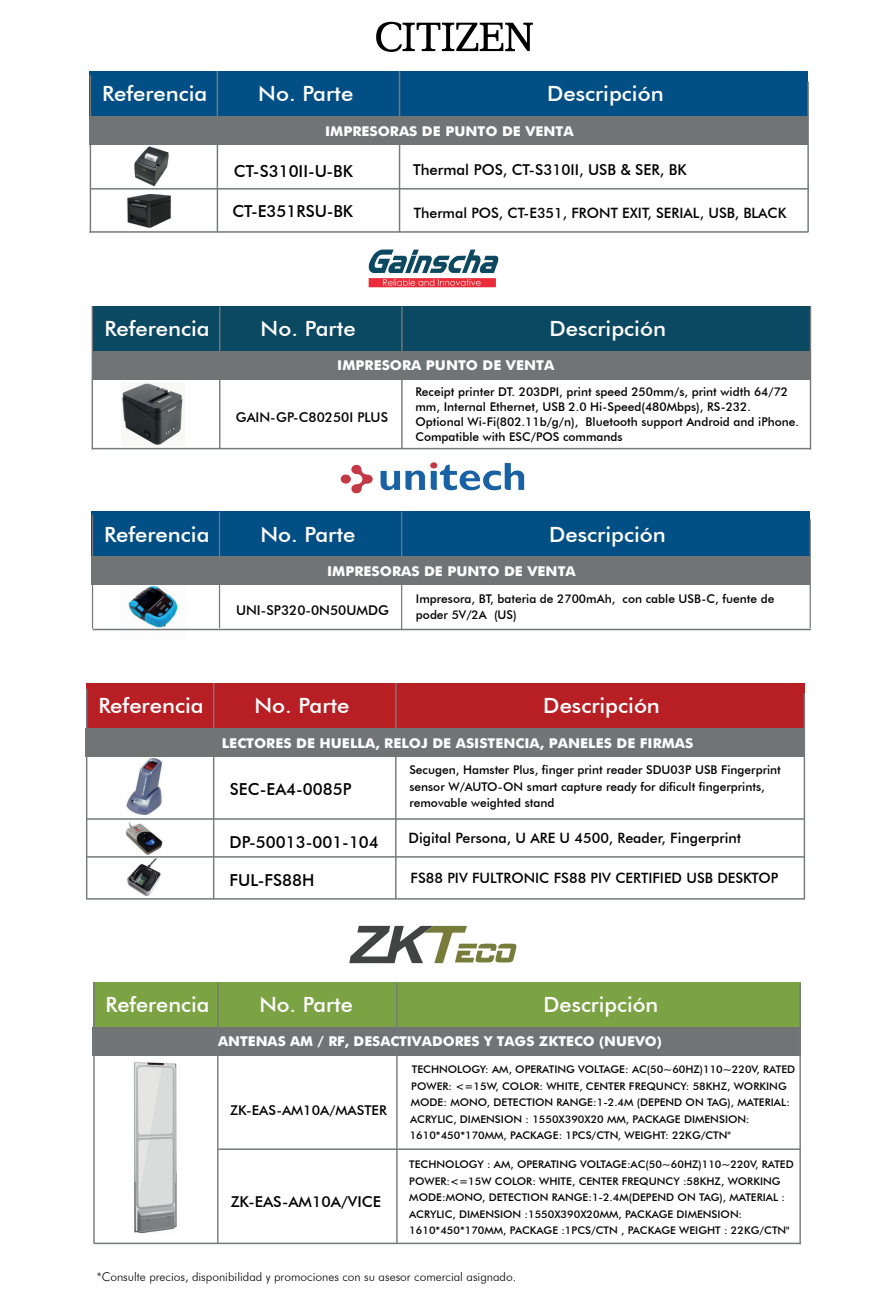
<style>
.page{position:relative;width:893px;height:1314px;background:#fff}
.page>*{position:absolute;margin:0;border:0;box-sizing:border-box;transform-origin:0 0}
.t1{font:500 21px "Futura BT";color:#fff;scale:1.05 1}
.t2{font:500 21px "Futura BT";color:#fff;scale:1.04 1}
.t3{font:500 16.5px "Futura BT";color:#000001}
.t4{font:500 15px "Futura BT";color:#000001}
.t5{font:500 15px "Futura BT";color:#000001;scale:1.04 1}
.t6{font:500 14.25px "Futura BT";color:#000001}
.t7{font:700 13.5px "Futura";color:#fff;scale:1.05 1}
.t8{font:700 13.5px "Futura";color:#fff;scale:1.04 1}
.t9{font:500 13.5px "Futura BT";color:#000001}
.t10{font:500 13.5px "Futura BT";color:#000001;scale:1.04 1}
.t11{font:500 12px/15px "Futura BT";color:#000001}
.t12{font:300 12px "Futura BT";color:#000001}
.t13{font:500 10.5px/16.5px "Futura BT";color:#000001;scale:1.04 1}
</style>
<div class="page">
<img style="left:120px;top:585px;width:66px;height:46px">
<img style="left:102px;top:1055px;width:100px;height:179px">
<img style="left:121px;top:383px;width:62px;height:62px">
<img style="left:128px;top:858px;width:33px;height:37px">
<img style="left:126px;top:758px;width:36px;height:57px">
<img style="left:134px;top:146px;width:35px;height:40px">
<img style="left:126px;top:822px;width:36px;height:33px">
<img style="left:118px;top:189px;width:63px;height:39px">
<div style="left:89px;top:71px;width:719px;height:45px;background:#014f85"></div>
<hr style="left:90px;top:75px;width:1px;height:158px;background:#75797b">
<hr style="left:217px;top:71px;width:1px;height:161px;background:#75797b">
<hr style="left:399px;top:71px;width:1px;height:161px;background:#75797b">
<hr style="left:807px;top:81px;width:2px;height:151px;background:#75797b">
<div style="left:89px;top:116px;width:719px;height:28px;background:#707475"></div>
<hr style="left:91px;top:188px;width:718px;height:1px;background:#75797b">
<hr style="left:90px;top:231px;width:718px;height:2px;background:#75797b">
<svg style="left:376px;top:22px;width:157px;height:30px"></svg>
<div style="left:93px;top:306px;width:717px;height:46px;background:#0b4862"></div>
<hr style="left:219px;top:306px;width:1px;height:142px;background:#75797b">
<hr style="left:401px;top:306px;width:2px;height:142px;background:#75797b">
<hr style="left:810px;top:306px;width:1px;height:143px;background:#75797b">
<div style="left:92px;top:351px;width:718px;height:29px;background:#707475"></div>
<hr style="left:92px;top:448px;width:718px;height:1px;background:#75797b">
<hr style="left:92px;top:306px;width:1px;height:143px;background:#75797b">
<div style="left:86px;top:683px;width:718px;height:45px;background:#b81f24"></div>
<hr style="left:86px;top:688px;width:1px;height:210px;background:#75797b">
<hr style="left:213px;top:683px;width:1px;height:216px;background:#75797b">
<hr style="left:395px;top:683px;width:2px;height:216px;background:#75797b">
<hr style="left:804px;top:693px;width:1px;height:206px;background:#75797b">
<div style="left:85px;top:728px;width:719px;height:28px;background:#707475"></div>
<hr style="left:86px;top:818px;width:718px;height:1px;background:#75797b">
<hr style="left:86px;top:856px;width:719px;height:1px;background:#75797b">
<hr style="left:86px;top:898px;width:719px;height:1px;background:#75797b">
<div style="left:93px;top:982px;width:708px;height:45px;background:#7ba243"></div>
<div style="left:93px;top:1027px;width:708px;height:28px;background:#707475"></div>
<hr style="left:93px;top:981px;width:2px;height:262px;background:#75797b">
<hr style="left:217px;top:982px;width:2px;height:261px;background:#75797b">
<hr style="left:396px;top:982px;width:2px;height:261px;background:#75797b">
<hr style="left:799px;top:983px;width:2px;height:261px;background:#75797b">
<hr style="left:218px;top:1148px;width:582px;height:1px;background:#75797b">
<hr style="left:94px;top:1242px;width:707px;height:2px;background:#75797b">
<svg style="left:349px;top:925px;width:168px;height:38px"></svg>
<img style="left:368px;top:249px;width:131px;height:39px">
<img style="left:340px;top:462px;width:185px;height:32px">
<div style="left:91px;top:511px;width:719px;height:46px;background:#014f85"></div>
<hr style="left:92px;top:515px;width:1px;height:113px;background:#75797b">
<hr style="left:219px;top:511px;width:1px;height:117px;background:#75797b">
<hr style="left:401px;top:511px;width:1px;height:118px;background:#75797b">
<hr style="left:810px;top:519px;width:1px;height:109px;background:#75797b">
<div style="left:91px;top:557px;width:719px;height:28px;background:#707475"></div>
<hr style="left:93px;top:628px;width:718px;height:2px;background:#75797b">
<h1 class="t1" style="left:102px;top:81px;width:102px">Referencia</h1>
<h1 class="t1" style="left:258px;top:81px;width:92px">No. Parte</h1>
<h1 class="t1" style="left:547px;top:81px;width:113px">Descripción</h1>
<p class="t7" style="left:325px;top:121px;width:238px">IMPRESORAS DE PUNTO DE VENTA</p>
<h2 class="t3" style="left:234px;top:161px;width:121px">CT-S310II-U-BK</h2>
<h3 class="t4" style="left:413px;top:160px;width:275px">Thermal POS, CT-S310II, USB &amp; SER, BK</h3>
<h2 class="t3" style="left:232px;top:201px;width:122px">CT-E351RSU-BK</h2>
<h3 class="t6" style="left:414px;top:204px;width:374px">Thermal POS, CT-E351, FRONT EXIT, SERIAL, USB, BLACK</h3>
<h1 class="t1" style="left:104px;top:316px;width:102px">Referencia</h1>
<h1 class="t1" style="left:261px;top:316px;width:92px">No. Parte</h1>
<h1 class="t1" style="left:549px;top:316px;width:113px">Descripción</h1>
<p class="t7" style="left:337px;top:355px;width:208px">IMPRESORA PUNTO DE VENTA</p>
<p class="t9" style="left:236px;top:409px;width:154px">GAIN-GP-C80250I PLUS</p>
<p class="t11" style="left:415px;top:384px;width:385px">Receipt printer DT. 203DPI, print speed 250mm/s, print width 64/72 mm, Internal Ethernet, USB 2.0 Hi-Speed(480Mbps), RS-232.<br>Optional Wi-Fi(802.11b/g/n), Bluetooth support Android and iPhone.<br>Compatible with ESC/POS commands</p>
<h1 class="t1" style="left:104px;top:521px;width:102px">Referencia</h1>
<h1 class="t1" style="left:260px;top:521px;width:92px">No. Parte</h1>
<h1 class="t1" style="left:549px;top:521px;width:113px">Descripción</h1>
<p class="t7" style="left:327px;top:561px;width:238px">IMPRESORAS DE PUNTO DE VENTA</p>
<p class="t9" style="left:236px;top:602px;width:154px">UNI-SP320-0N50UMDG</p>
<p class="t11" style="left:416px;top:590px;width:360px;line-height:16.5px">Impresora, BT, bateria de 2700mAh, con cable USB-C, fuente de poder 5V/2A (US)</p>
<h1 class="t1" style="left:98px;top:692px;width:102px">Referencia</h1>
<h1 class="t1" style="left:255px;top:692px;width:92px">No. Parte</h1>
<h1 class="t1" style="left:543px;top:692px;width:113px">Descripción</h1>
<p class="t7" style="left:222px;top:733px;width:451px">LECTORES DE HUELLA, RELOJ DE ASISTENCIA, PANELES DE FIRMAS</p>
<h2 class="t3" style="left:230px;top:779px;width:123px">SEC-EA4-0085P</h2>
<p class="t11" style="left:409px;top:761px;width:373px;line-height:16.5px">Secugen, Hamster Plus, finger print reader SDU03P USB Fingerprint sensor W/AUTO-ON smart capture ready for dificult fingerprints, removable weighted stand</p>
<h2 class="t3" style="left:229px;top:832px;width:151px">DP-50013-001-104</h2>
<h3 class="t6" style="left:408px;top:829px;width:334px">Digital Persona, U ARE U 4500, Reader, Fingerprint</h3>
<h2 class="t3" style="left:229px;top:869px;width:87px">FUL-FS88H</h2>
<h3 class="t6" style="left:411px;top:869px;width:369px">FS88 PIV FULTRONIC FS88 PIV CERTIFIED USB DESKTOP</h3>
<h1 class="t2" style="left:106px;top:991px;width:101px">Referencia</h1>
<h1 class="t2" style="left:259px;top:991px;width:91px">No. Parte</h1>
<h1 class="t2" style="left:544px;top:991px;width:112px">Descripción</h1>
<p class="t8" style="left:218px;top:1031px;width:428px">ANTENAS AM / RF, DESACTIVADORES Y TAGS ZKTECO (NUEVO)</p>
<p class="t10" style="left:230px;top:1102px;width:152px">ZK-EAS-AM10A/MASTER</p>
<p class="t13" style="left:410px;top:1061px;width:372px">TECHNOLOGY: AM, OPERATING VOLTAGE: AC(50~60HZ)110~220V, RATED POWER: &lt;=15W, COLOR: WHITE, CENTER FREQUNCY: 58KHZ, WORKING MODE: MONO, DETECTION RANGE:1-2.4M (DEPEND ON TAG), MATERIAL:<br>ACRYLIC, DIMENSION : 1550X390X20 MM, PACKAGE DIMENSION:<br>1610*450*170MM, PACKAGE: 1PCS/CTN, WEIGHT: 22KG/CTN"</p>
<p class="t13" style="left:409px;top:1155px;width:371px">TECHNOLOGY : AM, OPERATING VOLTAGE:AC(50~60HZ)110~220V, RATED POWER:&lt;=15W COLOR: WHITE, CENTER FREQUNCY :58KHZ, WORKING MODE:MONO, DETECTION RANGE:1-2.4M(DEPEND ON TAG), MATERIAL :<br>ACRYLIC, DIMENSION :1550X390X20MM, PACKAGE DIMENSION:<br>1610*450*170MM, PACKAGE :1PCS/CTN , PACKAGE WEIGHT : 22KG/CTN"</p>
<p class="t12" style="left:97px;top:1268px;width:421px">*Consulte precios, disponibilidad y promociones con su asesor comercial asignado.</p>
<h3 class="t5" style="left:231px;top:1192px;width:146px">ZK-EAS-AM10A/VICE</h3>
</div>
